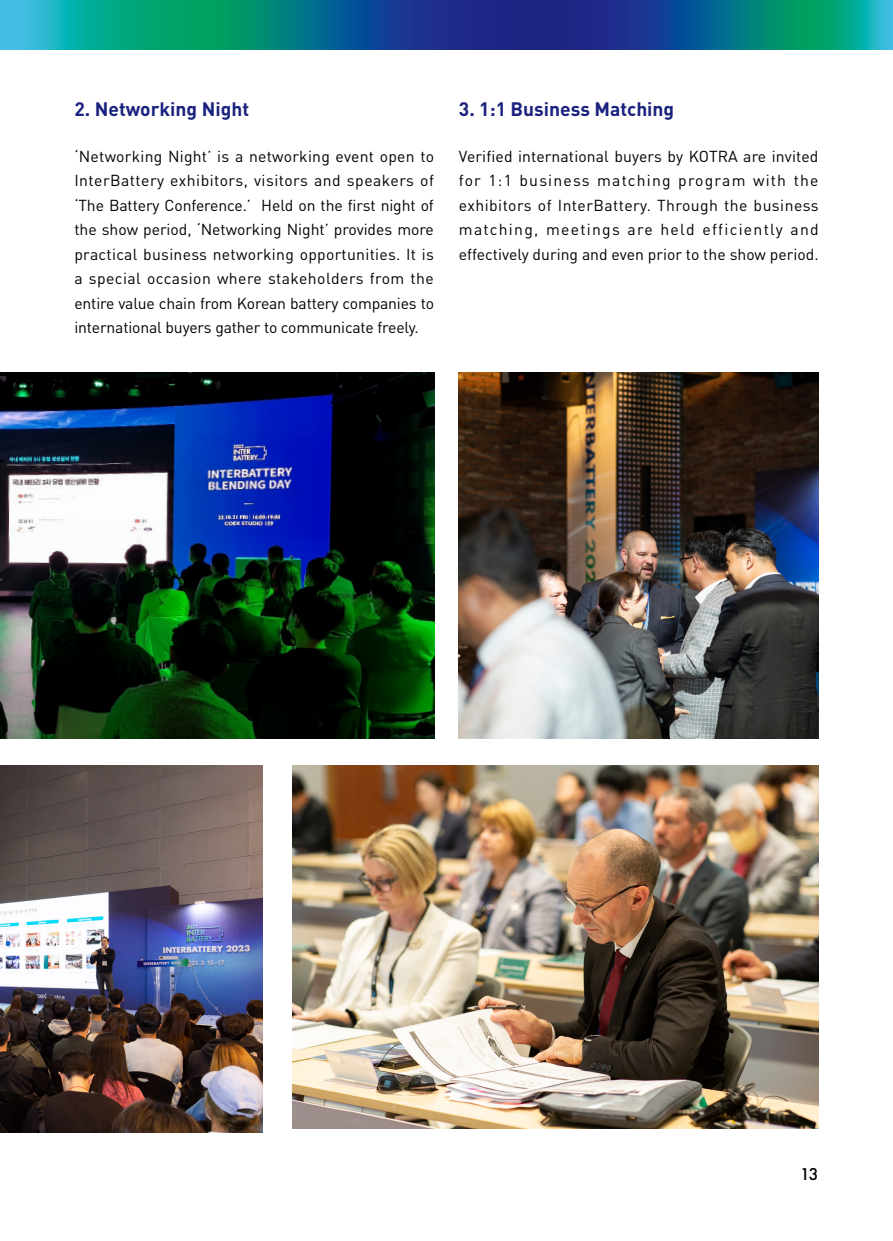
<style>
.page{position:relative;width:893px;height:1241px;background:#fff}
.page>*{position:absolute;margin:0;border:0;box-sizing:border-box;transform-origin:0 0}
.t1{font:700 19.25px "DIN Pro";color:#1a227f}
.t2{font:15.75px/24.5px "DIN Pro";letter-spacing:-.01em;color:#000;text-align:justify}
.t3{font:500 15.75px "Futura";color:#000}
</style>
<div class="page">
<img style="left:0;top:372px;width:434px;height:366px">
<img style="left:0;top:765px;width:263px;height:366px">
<img style="left:459px;top:372px;width:360px;height:366px">
<img style="left:293px;top:765px;width:526px;height:363px">
<img style="left:0;top:0;width:893px;height:50px">
<p class="t1" style="left:74px;top:96px;width:176px">2. Networking Night</p>
<p class="t2" style="left:74px;top:143px;width:361px">‘Networking Night’ is a networking event open to InterBattery exhibitors, visitors and speakers of ‘The Battery Conference.’ Held on the first night of the show period, ‘Networking Night’ provides more practical business networking opportunities. It is a special occasion where stakeholders from the entire value chain from Korean battery companies to international buyers gather to communicate freely.</p>
<p class="t1" style="left:459px;top:96px;width:217px">3. 1:1 Business Matching</p>
<p class="t2" style="left:459px;top:143px;width:361px">Verified international buyers by KOTRA are invited for 1:1 business matching program with the exhibitors of InterBattery. Through the business matching, meetings are held efficiently and effectively during and even prior to the show period.</p>
<p class="t3" style="left:800px;top:1163px;width:20px">13</p>
</div>
